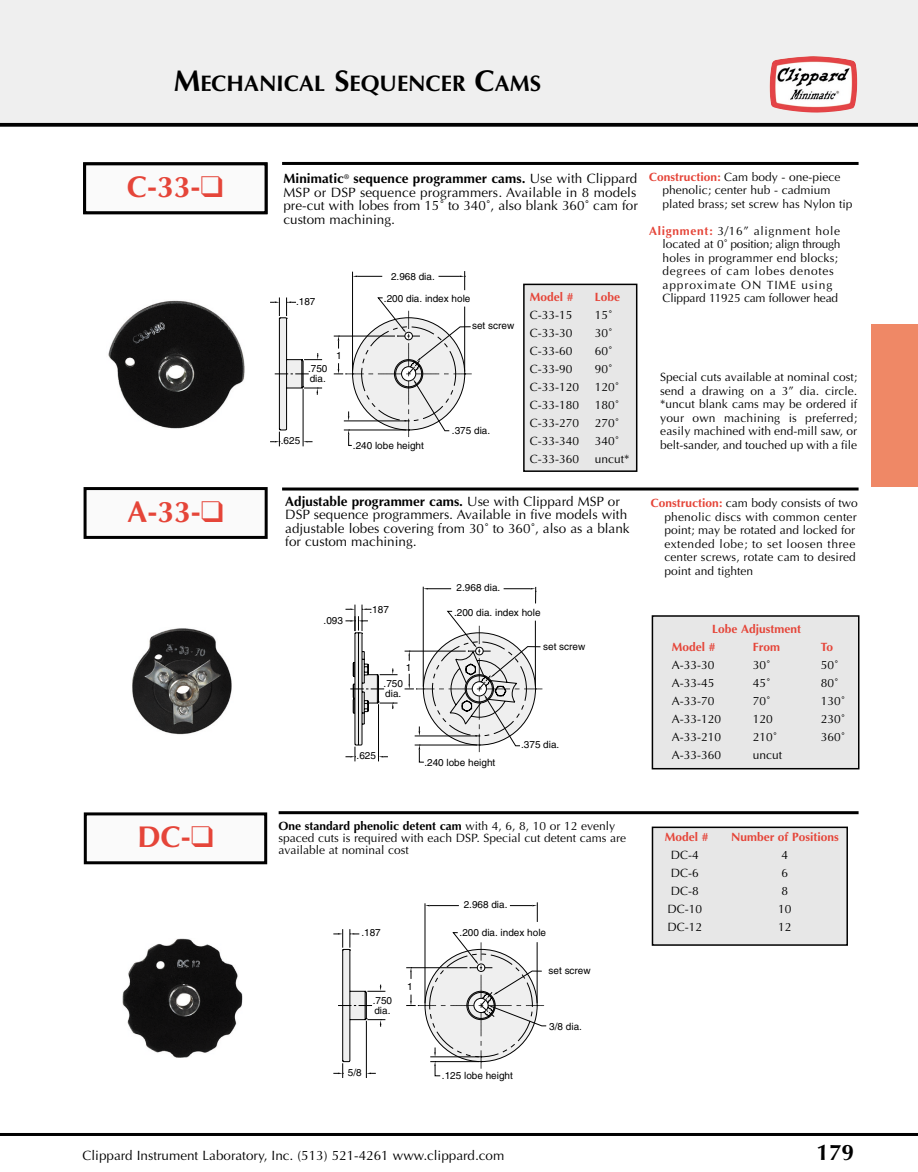
<style>
.page{position:relative;width:918px;height:1172px;background:#fff}
.page>*{position:absolute;margin:0;border:0;box-sizing:border-box;transform-origin:0 0}
.t1{font:700 30px "Optima";color:#e54539}
.t2{font:700 22.5px "Optima";color:#000}
.t3{font:13.5px/13.5px "Optima";color:#000;text-align:justify}
.t4{font:12px/13.5px "Optima";color:#000}
.t5{font:700 12px/18px "Optima";color:#e54539}
.t6{font:10.05px/9.4px "Helvetica";color:#000}
.s1{font-size:30px}
.s2{font-weight:700}
.s3{font-weight:700;color:#e54539}
</style>
<div class="page">
<div style="left:0;top:0;width:918px;height:124px;background:#efefef"></div>
<hr style="left:0;top:1133px;width:918px;height:3px;background:#000">
<img style="left:770px;top:56px;width:87px;height:57px">
<svg style="left:0;top:123px;width:918px;height:4px;fill:#000"></svg>
<div style="left:871px;top:324px;width:47px;height:162px;background:#ef8866"></div>
<div style="left:652px;top:827px;width:195px;height:118px;background:#e7e7e7"></div>
<div style="left:652px;top:826px;width:196px;height:119px;border:2px solid #000"></div>
<div style="left:652px;top:616px;width:207px;height:152px;background:#e7e7e7"></div>
<div style="left:652px;top:615px;width:208px;height:154px;border:2px solid #000"></div>
<div style="left:524px;top:284px;width:113px;height:187px;background:#e7e7e7"></div>
<div style="left:523px;top:284px;width:114px;height:188px;border:2px solid #000"></div>
<svg style="left:270px;top:271px;width:202px;height:175px"></svg>
<hr style="left:423px;top:586px;width:1px;height:100px;background:#000">
<svg style="left:345px;top:587px;width:197px;height:175px"></svg>
<hr style="left:282px;top:162px;width:577px;height:3px;background:#000">
<hr style="left:282px;top:487px;width:577px;height:3px;background:#000">
<img style="left:108px;top:300px;width:137px;height:129px">
<img style="left:132px;top:628px;width:100px;height:107px">
<img style="left:123px;top:938px;width:119px;height:119px">
<hr style="left:425px;top:903px;width:1px;height:100px;background:#000">
<svg style="left:425px;top:904px;width:34px;height:2px"></svg>
<svg style="left:510px;top:902px;width:28px;height:20px"></svg>
<svg style="left:333px;top:929px;width:214px;height:149px"></svg>
<div style="left:85px;top:164px;width:181px;height:49px;background:#fafafa"></div>
<div style="left:83px;top:162px;width:185px;height:52px;border:3px solid #000"></div>
<div style="left:85px;top:488px;width:181px;height:49px;background:#fafafa"></div>
<div style="left:84px;top:487px;width:184px;height:52px;border:3px solid #000"></div>
<div style="left:85px;top:814px;width:181px;height:48px;background:#fafafa"></div>
<div style="left:84px;top:812px;width:183px;height:52px;border:3px solid #000"></div>
<hr style="left:279px;top:811px;width:580px;height:3px;background:#000">
<h2 class="t2" style="left:174px;top:74px;width:369px"><span class="s1">M</span>ECHANICAL <span class="s1">S</span>EQUENCER <span class="s1">C</span>AMS</h2>
<h1 class="t1" style="left:127px;top:174px;width:98px">C-33-❑</h1>
<p class="t3" style="left:283px;top:173px;width:356px"><span class="s2">Minimatic</span><sup>®</sup> <span class="s2">sequence programmer cams.</span> Use with Clippard MSP or DSP sequence programmers. Available in 8 models pre-cut with lobes from 15˚ to 340˚, also blank 360˚ cam for custom machining.</p>
<p class="t6" style="left:296px;top:298px;width:21px">.187</p>
<p class="t6" style="left:308px;top:364px;width:21px;line-height:10.1px">.750 dia.</p>
<p class="t6" style="left:336px;top:352px;width:7px">1</p>
<p class="t6" style="left:391px;top:272px;width:45px">2.968 dia.</p>
<p class="t6" style="left:384px;top:294px;width:88px">.200 dia. index hole</p>
<p class="t6" style="left:472px;top:322px;width:44px">set screw</p>
<p class="t6" style="left:281px;top:437px;width:21px">.625</p>
<p class="t6" style="left:353px;top:441px;width:72px">.240 lobe height</p>
<p class="t6" style="left:452px;top:427px;width:40px">.375 dia.</p>
<p class="t5" style="left:530px;top:289px;width:45px">Model #</p>
<p class="t5" style="left:595px;top:289px;width:27px">Lobe</p>
<p class="t4" style="left:530px;top:309px;width:44px">C-33-15</p>
<p class="t4" style="left:595px;top:309px;width:19px">15˚</p>
<p class="t4" style="left:530px;top:327px;width:44px">C-33-30</p>
<p class="t4" style="left:595px;top:327px;width:19px">30˚</p>
<p class="t4" style="left:530px;top:345px;width:44px">C-33-60</p>
<p class="t4" style="left:595px;top:345px;width:19px">60˚</p>
<p class="t4" style="left:530px;top:363px;width:44px">C-33-90</p>
<p class="t4" style="left:595px;top:363px;width:19px">90˚</p>
<p class="t4" style="left:530px;top:381px;width:51px">C-33-120</p>
<p class="t4" style="left:595px;top:381px;width:26px">120˚</p>
<p class="t4" style="left:530px;top:399px;width:51px">C-33-180</p>
<p class="t4" style="left:595px;top:399px;width:26px">180˚</p>
<p class="t4" style="left:530px;top:417px;width:51px">C-33-270</p>
<p class="t4" style="left:595px;top:417px;width:26px">270˚</p>
<p class="t4" style="left:530px;top:435px;width:51px">C-33-340</p>
<p class="t4" style="left:595px;top:435px;width:26px">340˚</p>
<p class="t4" style="left:530px;top:453px;width:51px">C-33-360</p>
<p class="t4" style="left:595px;top:453px;width:36px">uncut*</p>
<p class="t4" style="left:663px;top:171px;width:192px;text-indent:-14px"><span class="s3">Construction:</span> Cam body - one-piece phenolic; center hub - cadmium plated brass; set screw has Nylon tip</p>
<p class="t4" style="left:663px;top:225px;width:180px;text-indent:-14px"><span class="s3">Alignment:</span> 3/16” alignment hole located at 0˚ position; align through holes in programmer end blocks; degrees of cam lobes denotes approximate ON TIME using<br>Clippard 11925 cam follower head</p>
<p class="t4" style="left:660px;top:371px;width:198px;text-align:justify">Special cuts available at nominal cost; send a drawing on a 3” dia. circle. *uncut blank cams may be ordered if your own machining is preferred; easily machined with end-mill saw, or belt-sander, and touched up with a file</p>
<h1 class="t1" style="left:128px;top:499px;width:98px">A-33-❑</h1>
<p class="t3" style="left:285px;top:495px;width:346px;text-align:left"><span class="s2">Adjustable programmer cams.</span> Use with Clippard MSP or DSP sequence programmers. Available in five models with adjustable lobes covering from 30˚ to 360˚, also as a blank for custom machining.</p>
<p class="t4" style="left:664px;top:498px;width:195px;text-indent:-14px"><span class="s3">Construction:</span> cam body consists of two phenolic discs with common center point; may be rotated and locked for extended lobe; to set loosen three center screws, rotate cam to desired point and tighten</p>
<p class="t6" style="left:324px;top:616px;width:21px">.093</p>
<p class="t6" style="left:369px;top:605px;width:21px">.187</p>
<p class="t6" style="left:457px;top:584px;width:45px">2.968 dia.</p>
<p class="t6" style="left:454px;top:608px;width:88px">.200 dia. index hole</p>
<p class="t6" style="left:543px;top:642px;width:44px">set screw</p>
<p class="t5" style="left:672px;top:621px;width:131px;text-indent:40px">Lobe Adjustment<br>Model #</p>
<p class="t5" style="left:753px;top:639px;width:29px">From</p>
<p class="t5" style="left:821px;top:639px;width:14px">To</p>
<p class="t6" style="left:406px;top:663px;width:7px">1</p>
<p class="t6" style="left:384px;top:680px;width:21px">.750 dia.</p>
<p class="t6" style="left:357px;top:752px;width:21px">.625</p>
<p class="t6" style="left:424px;top:758px;width:72px">.240 lobe height</p>
<p class="t6" style="left:521px;top:741px;width:40px">.375 dia.</p>
<p class="t4" style="left:672px;top:659px;width:44px">A-33-30</p>
<p class="t4" style="left:753px;top:659px;width:19px">30˚</p>
<p class="t4" style="left:821px;top:659px;width:19px">50˚</p>
<p class="t4" style="left:672px;top:677px;width:44px">A-33-45</p>
<p class="t4" style="left:753px;top:677px;width:19px">45˚</p>
<p class="t4" style="left:821px;top:677px;width:19px">80˚</p>
<p class="t4" style="left:672px;top:695px;width:44px">A-33-70</p>
<p class="t4" style="left:753px;top:695px;width:19px">70˚</p>
<p class="t4" style="left:821px;top:695px;width:26px">130˚</p>
<p class="t4" style="left:672px;top:713px;width:51px">A-33-120</p>
<p class="t4" style="left:753px;top:713px;width:22px">120</p>
<p class="t4" style="left:821px;top:713px;width:26px">230˚</p>
<p class="t4" style="left:672px;top:731px;width:51px">A-33-210</p>
<p class="t4" style="left:753px;top:731px;width:26px">210˚</p>
<p class="t4" style="left:821px;top:731px;width:26px">360˚</p>
<p class="t4" style="left:672px;top:749px;width:51px">A-33-360</p>
<p class="t4" style="left:753px;top:749px;width:31px">uncut</p>
<h1 class="t1" style="left:137px;top:824px;width:78px">DC-❑</h1>
<p class="t4" style="left:279px;top:820px;width:349px;line-height:12px"><span class="s2">One standard phenolic detent cam</span> with 4, 6, 8, 10 or 12 evenly spaced cuts is required with each DSP. Special cut detent cams are available at nominal cost</p>
<p class="t6" style="left:361px;top:929px;width:21px">.187</p>
<p class="t6" style="left:464px;top:900px;width:45px">2.968 dia.</p>
<p class="t6" style="left:460px;top:928px;width:88px">.200 dia. index hole</p>
<p class="t5" style="left:665px;top:828px;width:45px">Model #</p>
<p class="t5" style="left:731px;top:828px;width:109px">Number of Positions</p>
<p class="t4" style="left:671px;top:849px;width:30px">DC-4</p>
<p class="t4" style="left:782px;top:849px;width:8px">4</p>
<p class="t4" style="left:671px;top:867px;width:30px">DC-6</p>
<p class="t4" style="left:782px;top:867px;width:8px">6</p>
<p class="t4" style="left:671px;top:885px;width:30px">DC-8</p>
<p class="t4" style="left:782px;top:885px;width:8px">8</p>
<p class="t4" style="left:667px;top:903px;width:36px">DC-10</p>
<p class="t4" style="left:778px;top:903px;width:15px">10</p>
<p class="t4" style="left:667px;top:921px;width:36px">DC-12</p>
<p class="t4" style="left:778px;top:921px;width:15px">12</p>
<p class="t6" style="left:549px;top:966px;width:44px">set screw</p>
<p class="t6" style="left:407px;top:982px;width:7px">1</p>
<p class="t6" style="left:373px;top:997px;width:21px">.750 dia.</p>
<p class="t6" style="left:549px;top:1022px;width:34px">3/8 dia.</p>
<p class="t6" style="left:348px;top:1069px;width:15px">5/8</p>
<p class="t6" style="left:442px;top:1071px;width:72px">.125 lobe height</p>
<p class="t3" style="left:82px;top:1150px;width:423px">Clippard Instrument Laboratory, Inc. (513) 521-4261 www.clippard.com</p>
<h2 class="t2" style="left:817px;top:1143px;width:39px">179</h2>
</div>
